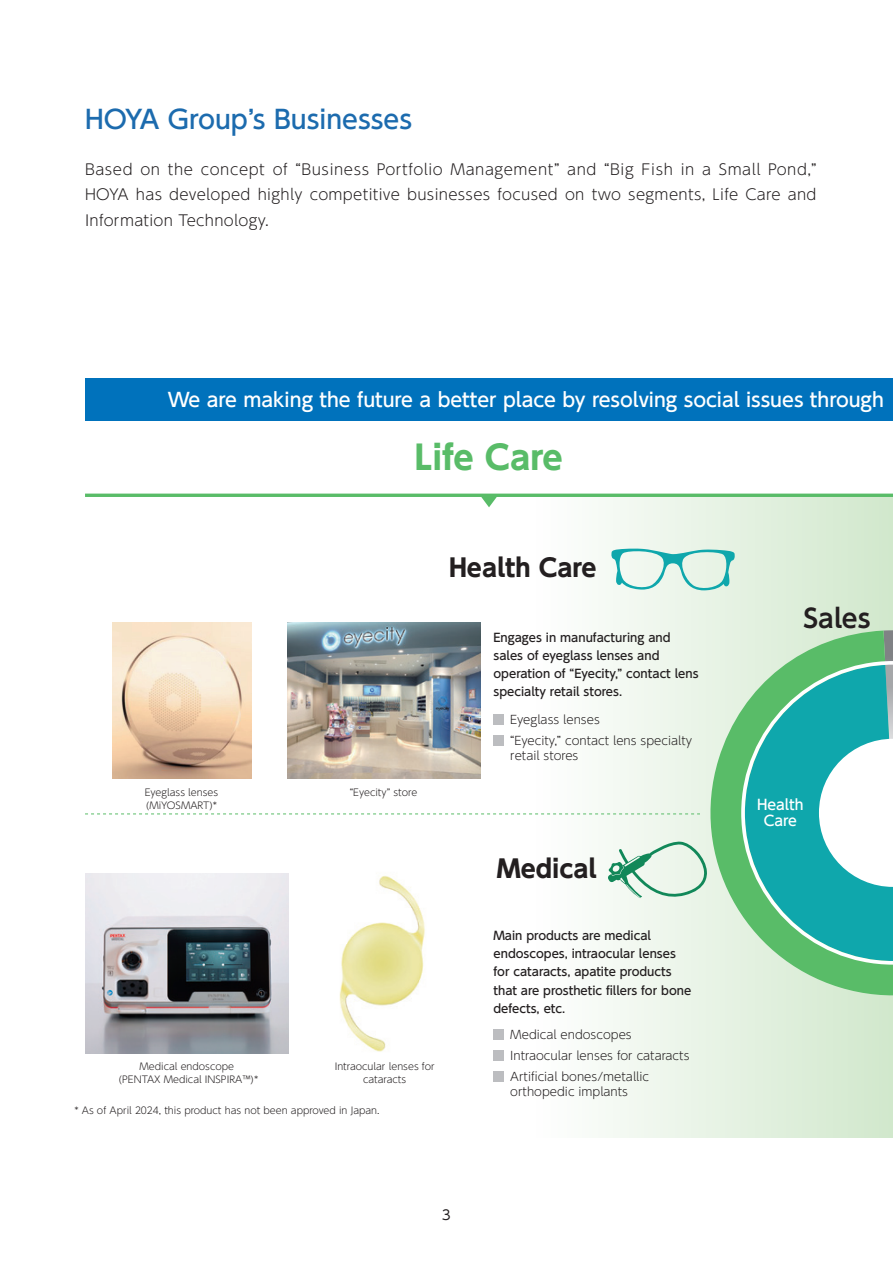
<style>
.page{position:relative;width:893px;height:1263px;background:#fff}
.page>*{position:absolute;margin:0;border:0;box-sizing:border-box;transform-origin:0 0}
.t1{font:700 33px "MO Clear Tone SG";color:#59bc68}
.t2{font:500 25.5px "MO Clear Tone SG";color:#1c6bae}
.t3{font:600 25.5px "MO Clear Tone SG";color:#231f20}
.t4{font:700 24.45px "MO Clear Tone SG";color:#231f20}
.t5{font:500 19.2px "MO Clear Tone SG";color:#fff}
.t6{font:300 14.85px/25.3px "MO Clear Tone SG";letter-spacing:.02em;color:#231f20;text-align:justify}
.t7{font:500 14.25px/15.9px "MO Clear Tone SG";color:#fff;text-align:center}
.t8{font:13.5px "MO Clear Tone SG";color:#231f20}
.t9{font:500 11.7px/18px "MO Clear Tone SG";color:#231f20}
.t10{font:300 11.7px/21.3px "MO Clear Tone SG";color:#231f20}
.t11{font:300 9.6px/12.8px "MO Clear Tone SG";color:#231f20;text-align:center}
.s1{font-size:11.85px}
</style>
<div class="page">
<div style="left:534px;top:495px;width:359px;height:642px;background:linear-gradient(to right,#fff,#d1e8cc)"></div>
<div style="left:85px;top:378px;width:808px;height:43px;background:#0072bc"></div>
<img style="left:339px;top:876px;width:86px;height:176px">
<img style="left:85px;top:874px;width:204px;height:179px">
<img style="left:112px;top:623px;width:139px;height:155px">
<img style="left:287px;top:623px;width:193px;height:155px">
<svg style="left:710px;top:630px;width:183px;height:365px;background:#b9e0bb"></svg>
<svg style="left:735px;top:665px;width:158px;height:306px;background:#8ccf94"></svg>
<svg style="left:819px;top:630px;width:74px;height:31px;background:#73bd7d"></svg>
<svg style="left:741px;top:661px;width:152px;height:304px;fill:#0fa7ac"></svg>
<svg style="left:611px;top:548px;width:124px;height:42px"></svg>
<svg style="left:608px;top:840px;width:99px;height:60px"></svg>
<hr style="left:85px;top:494px;width:808px;height:3px;background:#59bc68">
<svg style="left:481px;top:497px;width:16px;height:10px"></svg>
<svg style="left:85px;top:813px;width:615px;height:1px"></svg>
<div style="left:493px;top:714px;width:11px;height:10px;background:#bcbdc0"></div>
<div style="left:493px;top:736px;width:11px;height:10px;background:#bcbdc0"></div>
<div style="left:494px;top:1029px;width:10px;height:10px;background:#bcbdc0"></div>
<div style="left:494px;top:1071px;width:10px;height:10px;background:#bcbdc0"></div>
<div style="left:494px;top:1050px;width:10px;height:10px;background:#bcbdc0"></div>
<h2 class="t2" style="left:85px;top:102px;width:329px">HOYA Group’s Businesses</h2>
<p class="t6" style="left:85px;top:156px;width:733px">Based on the concept of “Business Portfolio Management” and “Big Fish in a Small Pond,” HOYA has developed highly competitive businesses focused on two segments, Life Care and Information Technology.</p>
<h3 class="t5" style="left:168px;top:386px;width:718px">We are making the future a better place by resolving social issues through</h3>
<h1 class="t1" style="left:415px;top:434px;width:150px">Life Care</h1>
<h3 class="t4" style="left:449px;top:550px;width:149px">Health Care</h3>
<p class="t11" style="left:145px;top:786px;width:75px;text-align:left">Eyeglass lenses (MiYOSMART)*</p>
<p class="t11" style="left:350px;top:786px;width:69px">“Eyecity” store</p>
<p class="t11" style="left:119px;top:1060px;width:141px">Medical endoscope<br>(PENTAX Medical INSPIRA™)*</p>
<p class="t11" style="left:335px;top:1060px;width:102px">Intraocular lenses for cataracts</p>
<p class="t11" style="left:74px;top:1104px;width:307px">* As of April 2024, this product has not been approved in Japan.</p>
<p class="t9" style="left:493px;top:628px;width:207px">Engages in manufacturing and sales of eyeglass lenses and operation of “Eyecity,” contact lens specialty retail stores.</p>
<p class="t10" style="left:510px;top:709px;width:184px">Eyeglass lenses<br>“Eyecity,” contact lens specialty</p>
<p class="t10" style="left:510px;top:745px;width:70px"><span class="s1">r</span>etail stores</p>
<h3 class="t4" style="left:497px;top:851px;width:101px">Medical</h3>
<p class="t9" style="left:493px;top:926px;width:199px">Main products are medical endoscopes, intraocular lenses for cataracts, apatite products that are prosthetic fillers for bone defects, etc.</p>
<p class="t10" style="left:510px;top:1023px;width:181px">Medical endoscopes<br>Intraocular lenses for cataracts<br>Artificial bones/metallic</p>
<p class="t10" style="left:510px;top:1081px;width:119px">orthopedic implants</p>
<p class="t8" style="left:442px;top:1205px;width:10px">3</p>
<h2 class="t3" style="left:803px;top:600px;width:69px">Sales</h2>
<p class="t7" style="left:757px;top:797px;width:48px">Health<br>Care</p>
</div>
